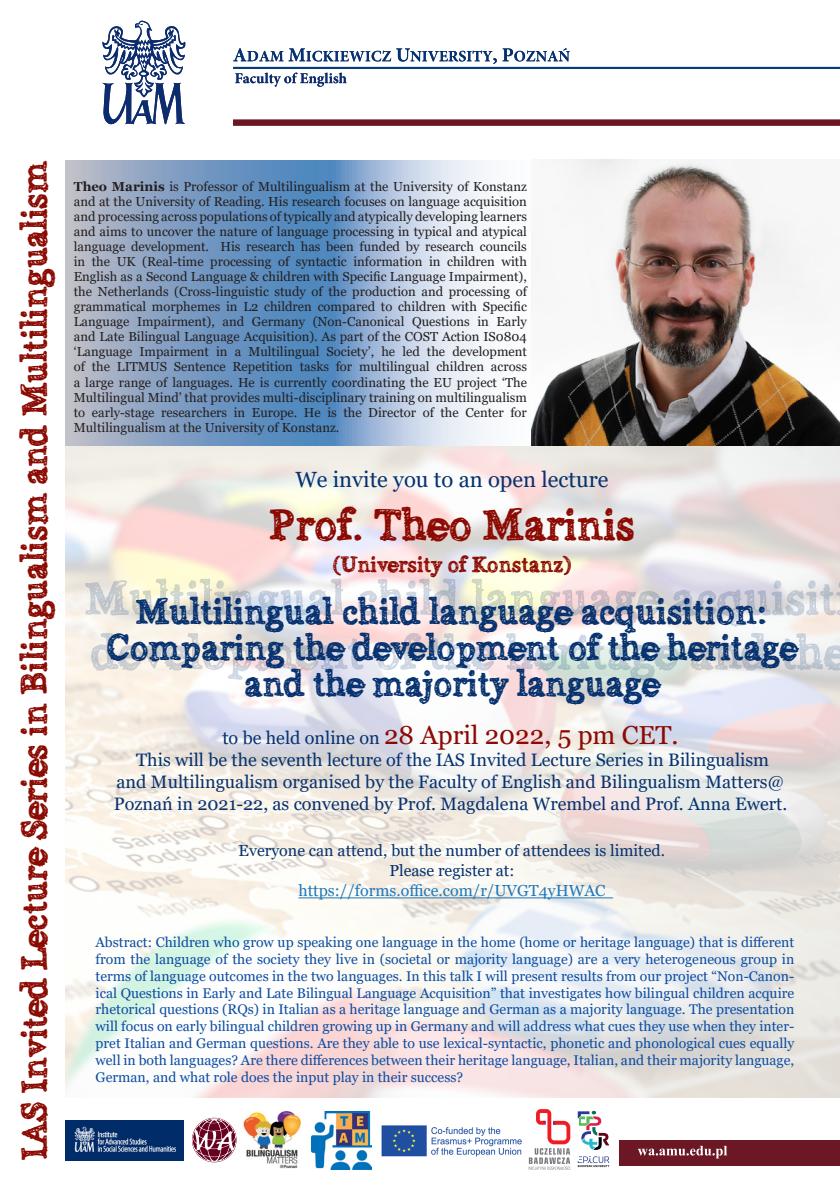
<style>
.page{position:relative;width:840px;height:1191px;background:#fff}
.page>*{position:absolute;margin:0;border:0;box-sizing:border-box;transform-origin:0 0}
.t1{font:44px "Alabama";color:#8b0a02}
.t2{font:36px/36px "Alabama";color:#07326f;text-align:center}
.t3{font:36px "Alabama";color:#8b0a02}
.t4{font:26px "Georgia";color:#8b0a02}
.t5{font:22px "Georgia";color:#07326f}
.t6{font:22px "Alabama";color:#8b0a02}
.t7{font:18px/22px "Georgia";color:#07326f;text-align:center}
.t8{font:16px/20px "Georgia";color:#07326f;text-align:center}
.t9{font:16px "Georgia";color:#1e78bb}
.t10{font:14px/16.8px "Georgia";color:#0d4da1;text-align:justify}
.t11{font:13px/15px "Georgia";color:#231f20;text-align:justify}
.s1{font-weight:700}
.s2{font-size:18px;color:#07326f}
</style>
<div class="page">
<img style="left:65px;top:445px;width:774px;height:652px">
<svg style="left:85px;top:578px;width:754px;height:102px"></svg>
<div style="left:619px;top:1140px;width:220px;height:25px;background:#6b1724"></div>
<svg style="left:637px;top:1145px;width:89px;height:13px"></svg>
<svg style="left:66px;top:160px;width:419px;height:285px"></svg>
<hr style="left:298px;top:897px;width:314px;height:1px;background:#1e78bb">
<img style="left:243px;top:1111px;width:58px;height:57px">
<svg style="left:192px;top:1117px;width:44px;height:45px"></svg>
<svg style="left:577px;top:1156px;width:32px;height:11px"></svg>
<svg style="left:577px;top:1110px;width:32px;height:40px"></svg>
<img style="left:65px;top:1120px;width:118px;height:40px">
<img style="left:381px;top:1119px;width:197px;height:41px">
<img style="left:311px;top:1111px;width:60px;height:58px">
<svg style="left:528px;top:1109px;width:42px;height:60px"></svg>
<img style="left:531px;top:160px;width:308px;height:285px">
<hr style="left:233px;top:67px;width:606px;height:2px;background:#033d7e">
<div style="left:233px;top:120px;width:606px;height:6px;background:#6b1724"></div>
<svg style="left:102px;top:20px;width:83px;height:105px"></svg>
<svg style="left:233px;top:48px;width:336px;height:16px"></svg>
<svg style="left:235px;top:73px;width:111px;height:14px"></svg>
<h2 class="t3" style="left:12px;top:1159px;width:1000px;rotate:-90deg">IAS Invited Lecture Series in Bilingualism and Multilingualism</h2>
<p class="t11" style="left:74px;top:180px;width:454px"><span class="s1">Theo Marinis</span> is Professor of Multilingualism at the University of Konstanz and at the University of Reading. His research focuses on language acquisition and processing across populations of typically and atypically developing learners and aims to uncover the nature of language processing in typical and atypical language development. His research has been funded by research councils in the UK (Real-time processing of syntactic information in children with English as a Second Language &amp; children with Specific Language Impairment), the Netherlands (Cross-linguistic study of the production and processing of grammatical morphemes in L2 children compared to children with Specific Language Impairment), and Germany (Non-Canonical Questions in Early and Late Bilingual Language Acquisition). As part of the COST Action IS0804 ‘Language Impairment in a Multilingual Society’, he led the development of the LITMUS Sentence Repetition tasks for multilingual children across a large range of languages. He is currently coordinating the EU project ‘The Multilingual Mind’ that provides multi-disciplinary training on multilingualism to early-stage researchers in Europe. He is the Director of the Center for Multilingualism at the University of Konstanz.</p>
<h3 class="t5" style="left:295px;top:466px;width:314px">We invite you to an open lecture</h3>
<h1 class="t1" style="left:269px;top:497px;width:367px">Prof. Theo Marinis</h1>
<h3 class="t6" style="left:332px;top:550px;width:240px">(University of Konstanz)</h3>
<h2 class="t2" style="left:106px;top:594px;width:692px">Multilingual child language acquisition:<br>Comparing the development of the heritage and the majority language</h2>
<h3 class="t4" style="left:222px;top:719px;width:457px"><span class="s2">to be held online on</span> 28 April 2022, 5 pm CET.</h3>
<p class="t7" style="left:114px;top:749px;width:674px">This will be the seventh lecture of the IAS Invited Lecture Series in Bilingualism<br>and Multilingualism organised by the Faculty of English and Bilingualism Matters@<br>Poznań in 2021-22, as convened by Prof. Magdalena Wrembel and Prof. Anna Ewert.</p>
<p class="t8" style="left:238px;top:841px;width:427px">Everyone can attend, but the number of attendees is limited.<br>Please register at:</p>
<p class="t9" style="left:298px;top:881px;width:308px">https://forms.office.com/r/UVGT4yHWAC</p>
<p class="t10" style="left:95px;top:934px;width:700px">Abstract: Children who grow up speaking one language in the home (home or heritage language) that is different from the language of the society they live in (societal or majority language) are a very heterogeneous group in terms of language outcomes in the two languages. In this talk I will present results from our project “Non-Canon&shy;ical Questions in Early and Late Bilingual Language Acquisition” that investigates how bilingual children acquire rhetorical questions (RQs) in Italian as a heritage language and German as a majority language. The presentation will focus on early bilingual children growing up in Germany and will address what cues they use when they inter&shy;pret Italian and German questions. Are they able to use lexical-syntactic, phonetic and phonological cues equally well in both languages? Are there differences between their heritage language, Italian, and their majority language, German, and what role does the input play in their success?</p>
</div>
